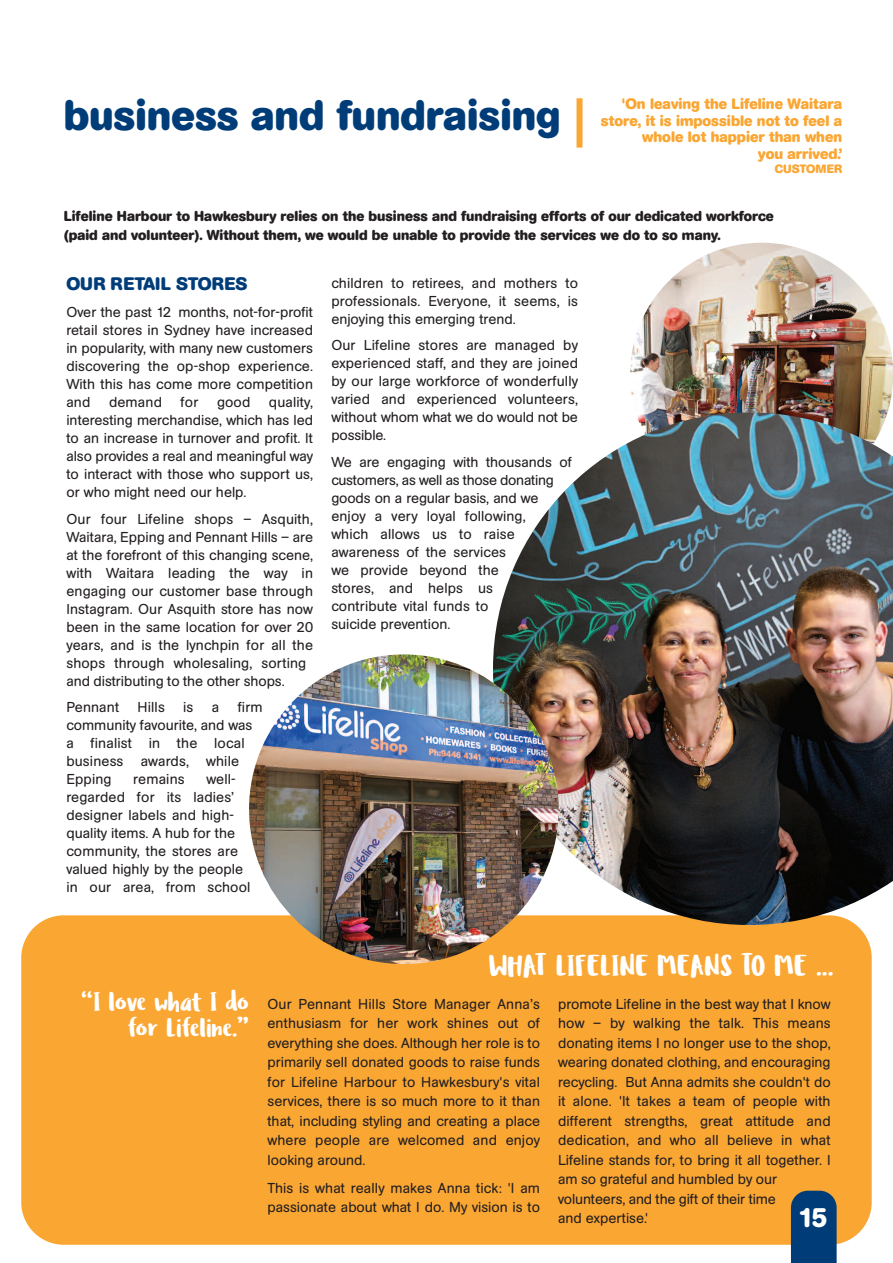
<style>
.page{position:relative;width:893px;height:1263px;background:#fff}
.page>*{position:absolute;margin:0;border:0;box-sizing:border-box;transform-origin:0 0}
.t1{font:700 42px "AG Book Rounded";color:#003d78}
.t2{font:30px "Ludicrous";color:#fff}
.t3{font:27px/25.5px "Ludicrous";color:#fff;text-align:right}
.t4{font:700 27px "AG Book Rounded";color:#fff}
.t5{font:700 18px "AG Book Rounded";color:#003d78}
.t6{font:700 15px/16.5px "AG Book Rounded";color:#faa633;text-align:right}
.t7{font:14.25px/18px "AG Book Rounded";letter-spacing:.005em;color:#231f20}
.t8{font:700 14.25px/19.5px "AG Book Rounded";color:#231f20}
.t9{font:700 12px "AG Book Rounded";color:#faa633}
</style>
<div class="page">
<div style="left:576px;top:98px;width:6px;height:50px;background:#faa633"></div>
<img style="left:630px;top:243px;width:263px;height:263px;border-radius:50%">
<div style="left:21px;top:915px;width:851px;height:330px;background:#faa633;border-radius:43px"></div>
<div style="left:791px;top:1191px;width:46px;height:72px;background:#003d78"></div>
<img style="left:493px;top:412px;width:400px;height:512px">
<img style="left:249px;top:654px;width:310px;height:310px;border-radius:50%">
<h1 class="t1" style="left:64px;top:100px;width:498px">business and fundraising</h1>
<p class="t6" style="left:601px;top:97px;width:243px">'On leaving the Lifeline Waitara store, it is impossible not to feel a whole lot happier than when<br>you arrived.’</p>
<p class="t9" style="left:775px;top:165px;width:69px">CUSTOMER</p>
<p class="t8" style="left:64px;top:207px;width:712px">Lifeline Harbour to Hawkesbury relies on the business and fundraising efforts of our dedicated workforce (paid and volunteer). Without them, we would be unable to provide the services we do to so many.</p>
<p class="t5" style="left:66px;top:278px;width:183px">OUR RETAIL STORES</p>
<p class="t7" style="left:66px;top:304px;width:248px;text-align:justify">Over the past 12 months, not-for-profit retail stores in Sydney have increased in popularity, with many new customers discovering the op-shop experience.<br>With this has come more competition and</p>
<p class="t7" style="left:109px;top:394px;width:54px">demand</p>
<p class="t7" style="left:181px;top:394px;width:19px">for</p>
<p class="t7" style="left:217px;top:394px;width:35px">good</p>
<p class="t7" style="left:66px;top:394px;width:248px;text-align:justify;text-indent:203px">quality, interesting merchandise, which has led to an increase in turnover and profit. It also provides a real and meaningful way to interact with those who support us, or who might need our help.</p>
<p class="t7" style="left:66px;top:511px;width:248px">Our four Lifeline shops – Asquith, Waitara, Epping and Pennant Hills – are at the forefront of this changing scene, with Waitara leading the way in engaging our customer base through Instagram. Our Asquith store has now been in the same location for over 20 years, and is the lynchpin for all the shops through wholesaling, sorting and distributing to the other shops.</p>
<p class="t7" style="left:66px;top:699px;width:54px">Pennant</p>
<p class="t7" style="left:138px;top:699px;width:29px">Hills</p>
<p class="t7" style="left:183px;top:699px;width:12px">is</p>
<p class="t7" style="left:212px;top:699px;width:9px">a</p>
<p class="t7" style="left:66px;top:699px;width:198px;text-indent:171px">firm community favourite, and was a finalist in the local business awards, while<br>Epping</p>
<p class="t7" style="left:66px;top:771px;width:186px;text-indent:140px">well&shy;regarded for its ladies’ designer labels and high&shy;quality items. A hub for the community, the stores are valued highly by the people in our area, from school</p>
<p class="t7" style="left:133px;top:771px;width:53px">remains</p>
<p class="t7" style="left:331px;top:275px;width:248px;text-align:justify">children to retirees, and mothers to professionals. Everyone, it seems, is enjoying this emerging trend.</p>
<p class="t7" style="left:331px;top:337px;width:248px;text-align:justify">Our Lifeline stores are managed by experienced staff, and they are joined by our large workforce of wonderfully varied and experienced volunteers, without whom what we do would not be possible.</p>
<p class="t7" style="left:331px;top:454px;width:242px">We are engaging with thousands of customers, as well as those donating goods on a regular basis, and we enjoy a very loyal following,<br>which allows us to raise awareness of the services<br>we provide beyond the<br>stores, and helps us<br>contribute vital funds to<br>suicide prevention.</p>
<h2 class="t2" style="left:489px;top:945px;width:347px">WHAT LIFELINE MEANS TO ME ...</h2>
<h3 class="t3" style="left:81px;top:989px;width:169px">“I love what I do for Lifeline.”</h3>
<p class="t7" style="left:267px;top:995px;width:274px;line-height:19.5px;text-align:justify">Our Pennant Hills Store Manager Anna’s enthusiasm for her work shines out of everything she does. Although her role is to primarily sell donated goods to raise funds for Lifeline Harbour to Hawkesbury's vital services, there is so much more to it than that, including styling and creating a place where people are welcomed and enjoy looking around.</p>
<p class="t7" style="left:267px;top:1179px;width:274px;line-height:19.5px">This is what really makes Anna tick: 'I am passionate about what I do. My vision is to</p>
<p class="t7" style="left:558px;top:995px;width:274px;line-height:19.5px">promote Lifeline in the best way that I know how – by walking the talk. This means donating items I no longer use to the shop, wearing donated clothing, and encouraging recycling. But Anna admits she couldn't do it alone. 'It takes a team of people with different strengths, great attitude and dedication, and who all believe in what Lifeline stands for, to bring it all together. I am so grateful and humbled by our volunteers, and the gift of their time<br>and expertise.'</p>
<h3 class="t4" style="left:798px;top:1208px;width:31px">15</h3>
</div>
